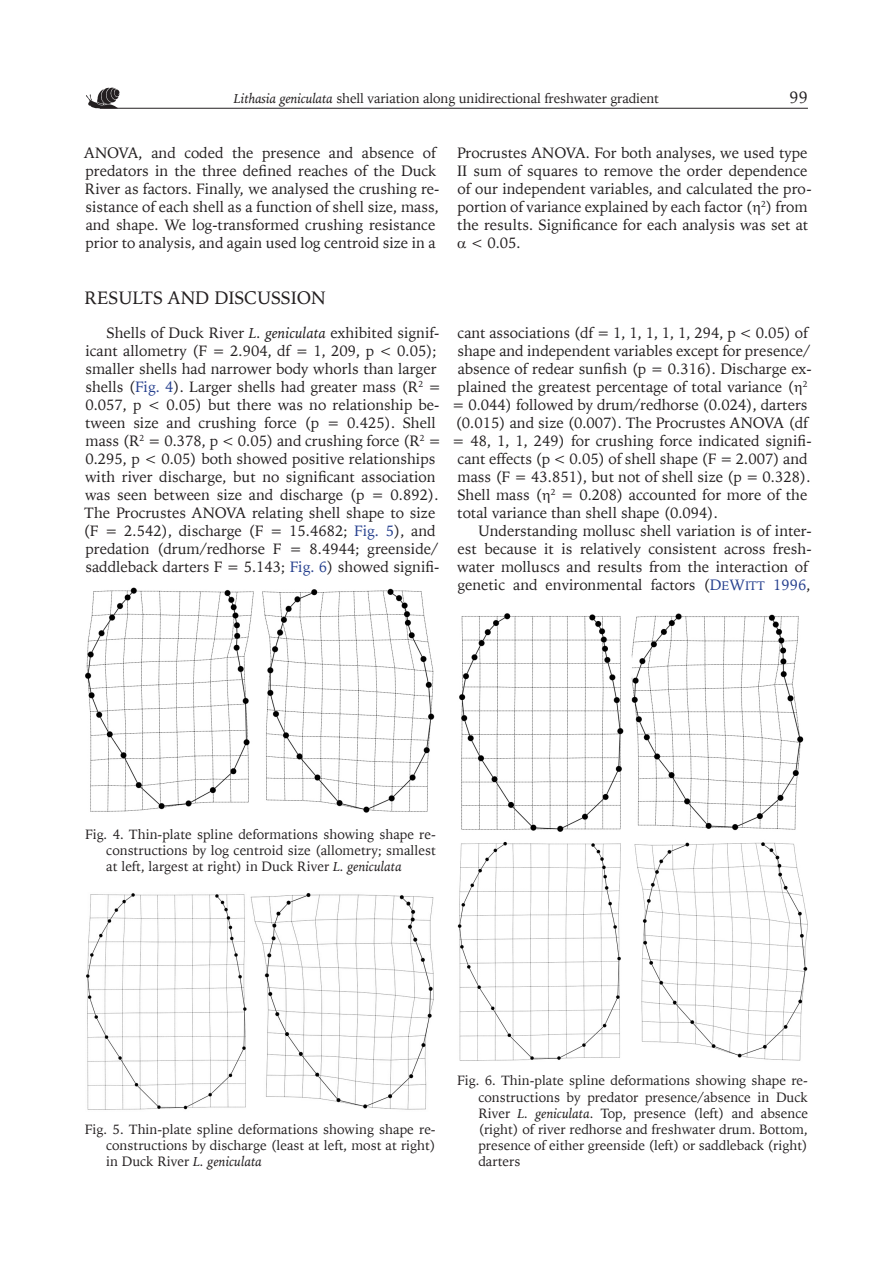
<style>
.page{position:relative;width:893px;height:1263px;background:#fff}
.page>*{position:absolute;margin:0;border:0;box-sizing:border-box;transform-origin:0 0}
.Podtytuł_1{font:18px "Iowan Old St EU";color:#231f20}
.t1{font:16.5px "Iowan Old St EU";color:#231f20}
.t2{font:15px/18px "Iowan Old St EU";color:#231f20}
.Tytuł_ryciny_tabeli{font:13.5px/16.2px "Iowan Old St EU";color:#231f20;text-align:justify}
.s1{font-style:italic}
.s2{color:#253f8e}
.s3{font-family:"Iowan Old St EU Normal SC830";color:#253f8e}
.s4{font-family:"Iowan Old St EU Normal SC830";font-size:12.45px;color:#253f8e}
.s5{font-family:"Iowan Old St EU Normal SC830"}
</style>
<div class="page">
<hr style="left:100px;top:108px;width:708px;height:1px;background:#231f20">
<img style="left:86px;top:88px;width:34px;height:21px">
<img style="left:457px;top:613px;width:351px;height:448px">
<img style="left:85px;top:588px;width:350px;height:225px">
<img style="left:86px;top:893px;width:348px;height:217px">
<p class="Tytuł_ryciny_tabeli" style="left:234px;top:90px;width:427px"><span class="s1">Lithasia geniculata</span> shell variation along unidirectional freshwater gradient</p>
<p class="t1" style="left:790px;top:87px;width:20px">99</p>
<p class="t2" style="left:84px;top:144px;width:357px">ANOVA, and coded the presence and absence of predators in the three defined reaches of the Duck River as factors. Finally, we analysed the crushing re&shy;sistance of each shell as a function of shell size, mass, and shape. We log-transformed crushing resistance prior to analysis, and again used log centroid size in a</p>
<p class="t2" style="left:457px;top:144px;width:352px">Procrustes ANOVA. For both analyses, we used type</p>
<p class="t2" style="left:457px;top:162px;width:352px">II sum of squares to remove the order dependence</p>
<p class="t2" style="left:458px;top:180px;width:355px">of our independent variables, and calculated the pro-</p>
<p class="t2" style="left:458px;top:198px;width:352px">portion of variance explained by each factor ( <sup>2</sup>) from</p>
<p class="t2" style="left:457px;top:216px;width:352px">the results. Significance for each analysis was set at</p>
<p class="t2" style="left:471px;top:234px;width:52px">&lt; 0.05.</p>
<p class="Podtytuł_1" style="left:85px;top:286px;width:243px">RESULTS AND DISCUSSION</p>
<p class="t2" style="left:84px;top:324px;width:359px;text-indent:23px">Shells of Duck River <span class="s1">L. geniculata</span> exhibited signif&shy;icant allometry (F = 2.904, df = 1, 209, p &lt; 0.05); smaller shells had narrower body whorls than larger shells (<span class="s2">Fig. 4</span>). Larger shells had greater mass (R<sup>2</sup> = 0.057, p &lt; 0.05) but there was no relationship be&shy;tween size and crushing force (p = 0.425). Shell mass (R<sup>2</sup> = 0.378, p &lt; 0.05) and crushing force (R<sup>2</sup> = 0.295, p &lt; 0.05) both showed positive relationships with river discharge, but no significant association was seen between size and discharge (p = 0.892).<br>The Procrustes ANOVA relating shell shape to size (F = 2.542), discharge (F = 15.4682; <span class="s2">Fig. 5</span>), and predation (drum/redhorse F = 8.4944; greenside/ saddleback darters F = 5.143; <span class="s2">Fig. 6</span>) showed signifi-</p>
<p class="t2" style="left:458px;top:324px;width:352px">cant associations (df = 1, 1, 1, 1, 1, 294, p &lt; 0.05) of</p>
<p class="t2" style="left:457px;top:342px;width:354px">shape and independent variables except for presence/</p>
<p class="t2" style="left:458px;top:360px;width:355px">absence of redear sunfish (p = 0.316). Discharge ex-</p>
<p class="t2" style="left:458px;top:378px;width:352px">plained the greatest percentage of total variance ( <sup>2</sup></p>
<p class="t2" style="left:452px;top:396px;width:357px">= 0.044) followed by drum/redhorse (0.024), darters</p>
<p class="t2" style="left:456px;top:414px;width:354px">(0.015) and size (0.007). The Procrustes ANOVA (df</p>
<p class="t2" style="left:452px;top:432px;width:361px">= 48, 1, 1, 249) for crushing force indicated signifi-</p>
<p class="t2" style="left:458px;top:450px;width:351px">cant effects (p &lt; 0.05) of shell shape (F = 2.007) and</p>
<p class="t2" style="left:458px;top:468px;width:355px">mass (F = 43.851), but not of shell size (p = 0.328).</p>
<p class="t2" style="left:457px;top:486px;width:351px">Shell mass ( <sup>2</sup> = 0.208) accounted for more of the</p>
<p class="t2" style="left:457px;top:504px;width:262px">total variance than shell shape (0.094).</p>
<p class="t2" style="left:457px;top:522px;width:356px;text-indent:21px">Understanding mollusc shell variation is of inter&shy;est because it is relatively consistent across fresh&shy;water molluscs and results from the interaction of genetic and environmental factors (<span class="s3">D</span><span class="s4">e</span><span class="s3">W</span><span class="s4">itt</span> <span class="s3">1996</span><span class="s5">,</span></p>
<p class="Tytuł_ryciny_tabeli" style="left:106px;top:826px;width:331px;text-indent:-21px">Fig. 4. Thin-plate spline deformations showing shape re&shy;constructions by log centroid size (allometry; smallest at left, largest at right) in Duck River <span class="s1">L. geniculata</span></p>
<p class="Tytuł_ryciny_tabeli" style="left:106px;top:1121px;width:331px;text-indent:-21px">Fig. 5. Thin-plate spline deformations showing shape re&shy;constructions by discharge (least at left, most at right) in Duck River <span class="s1">L. geniculata</span></p>
<p class="Tytuł_ryciny_tabeli" style="left:478px;top:1073px;width:331px;text-indent:-21px">Fig. 6. Thin-plate spline deformations showing shape re&shy;constructions by predator presence/absence in Duck River <span class="s1">L. geniculata</span>. Top, presence (left) and absence (right) of river redhorse and freshwater drum. Bottom, presence of either greenside (left) or saddleback (right) darters</p>
</div>
